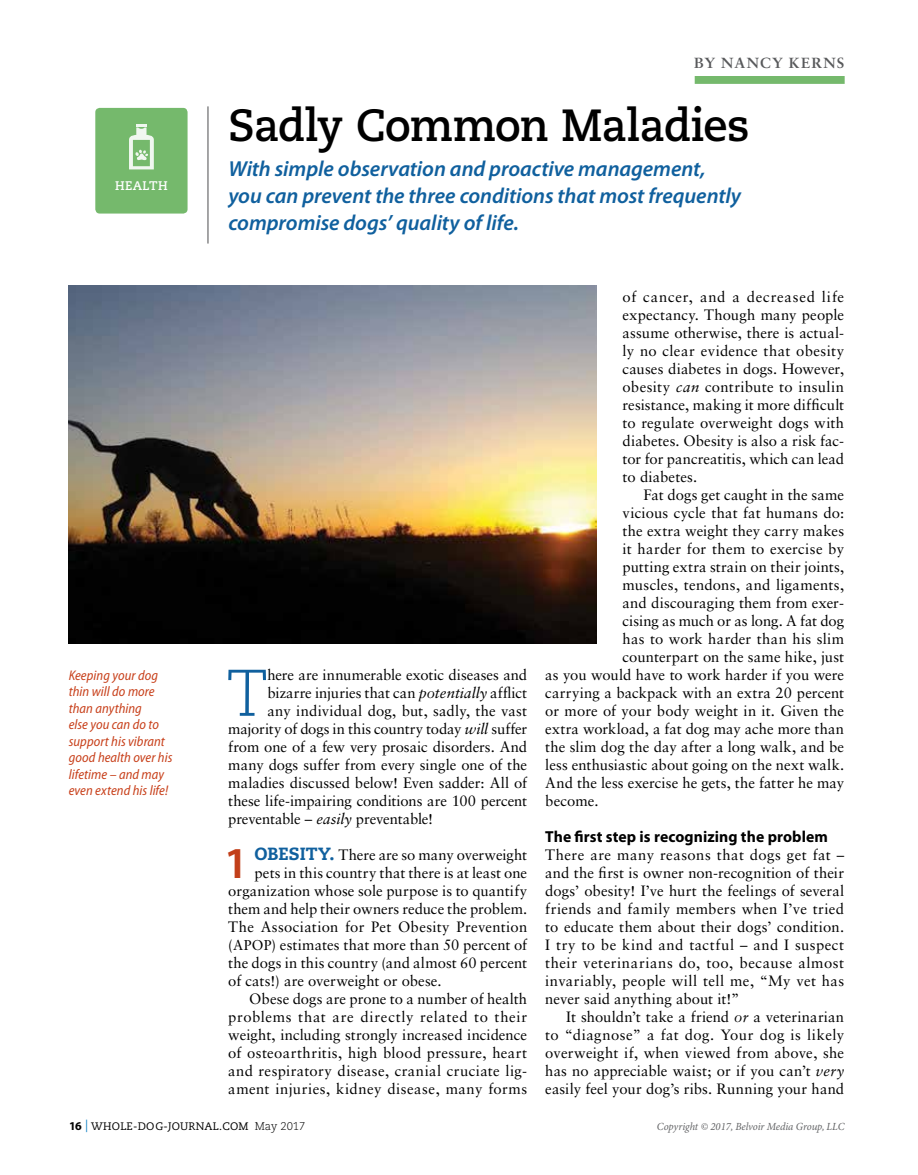
<style>
.page{position:relative;width:918px;height:1175px;background:#fff}
.page>*{position:absolute;margin:0;border:0;box-sizing:border-box;transform-origin:0 0}
.t1{font:300 65.7px "Caecilia LT Std";color:#10609e;scale:.95 1}
.t2{font:700 45px "Caecilia LT Std";letter-spacing:-.015em;color:#000;scale:.96 1}
.t3{font:600 44.4px "Myriad Pro";color:#c23f1a;scale:1.05 1}
.t4{font:italic 600 21.75px/27px "Myriad Pro";letter-spacing:-.005em;color:#10609e}
.t5{font:700 15.9px "Myriad Pro";letter-spacing:.005em;color:#000}
.t6{font:15px/18px "Sabon LT Std";letter-spacing:.005em;color:#000;text-align:justify}
.t7{font:15px "Sabon LT Std";letter-spacing:.025em;color:#000}
.t8{font:15px "Sabon LT Std";letter-spacing:.04em;color:#000}
.t9{font:15px "Sabon LT Std";letter-spacing:.035em;color:#000}
.t10{font:700 14.7px "Sabon LT Std";letter-spacing:.075em;color:#58595b}
.t11{font:italic semi-condensed 14.1px/16.5px "Myriad Pro";letter-spacing:.005em;color:#c8411c}
.t12{font:700 12.45px "Caecilia LT Std";letter-spacing:.03em;color:#fff}
.t13{font:italic 10.8px "Minion Pro";letter-spacing:-.01em;color:#636466}
.t14{font:10.8px "Caecilia LT Std";letter-spacing:.02em;color:#000}
.s1{font-style:italic}
.s2{font-family:"Caecilia LT Std";font-weight:800;font-size:17.7px;color:#10609e}
.s3{font-size:14.25px}
.s4{font-family:"Myriad Pro";font-weight:700;font-size:12px}
.s5{font-family:"Minion Pro";font-size:12.45px;color:#0079c1}
.s6{font-weight:300;font-size:11.25px}
</style>
<div class="page">
<div style="left:695px;top:76px;width:150px;height:8px;background:#75b96c"></div>
<hr style="left:208px;top:106px;width:1px;height:137px;background:#4d4d4f">
<div style="left:95px;top:108px;width:93px;height:105px;background:#75b96c;border-radius:4px"></div>
<svg style="left:129px;top:125px;width:25px;height:44px"></svg>
<img style="left:69px;top:286px;width:527px;height:358px">
<p class="t12" style="left:115px;top:178px;width:54px">HEALTH</p>
<p class="t11" style="left:69px;top:667px;width:105px">Keeping your dog thin will do more than anything<br>else you can do to support his vibrant good health over his lifetime – and may even extend his life!</p>
<p class="t10" style="left:694px;top:54px;width:150px">BY NANCY KERNS</p>
<h2 class="t2" style="left:228px;top:99px;width:544px">Sadly Common Maladies</h2>
<h3 class="t4" style="left:228px;top:154px;width:514px">With simple observation and proactive management, you can prevent the three conditions that most frequently compromise dogs’ quality of life.</h3>
<h1 class="t1" style="left:226px;top:656px;width:45px">T</h1>
<p class="t6" style="left:267px;top:665px;width:261px">here are innumerable exotic diseases and</p>
<p class="t6" style="left:267px;top:683px;width:261px">bizarre injuries that can <span class="s1">potentially</span> afflict</p>
<p class="t6" style="left:267px;top:701px;width:261px">any individual dog, but, sadly, the vast</p>
<p class="t6" style="left:228px;top:719px;width:300px">majority of dogs in this country today <span class="s1">will</span> suffer</p>
<p class="t6" style="left:228px;top:737px;width:300px">from one of a few very prosaic disorders. And</p>
<p class="t6" style="left:228px;top:755px;width:300px">many dogs suffer from every single one of the</p>
<p class="t6" style="left:228px;top:773px;width:300px">maladies discussed below! Even sadder: All of</p>
<p class="t6" style="left:228px;top:791px;width:300px">these life-impairing conditions are 100 percent</p>
<p class="t6" style="left:228px;top:809px;width:206px">preventable – <span class="s1">easily</span> preventable!</p>
<h3 class="t3" style="left:224px;top:834px;width:25px">1</h3>
<p class="t6" style="left:255px;top:845px;width:274px"><span class="s2">OBESITY.</span> There are so many overweight</p>
<p class="t6" style="left:255px;top:863px;width:274px">pets in this country that there is at least one</p>
<p class="t6" style="left:228px;top:881px;width:300px">organization whose sole purpose is to quantify</p>
<p class="t6" style="left:228px;top:899px;width:300px">them and help their owners reduce the problem.</p>
<p class="t6" style="left:228px;top:917px;width:300px">The Association for Pet Obesity Prevention</p>
<p class="t6" style="left:228px;top:935px;width:300px">(<span class="s3">APOP</span>) estimates that more than 50 percent of</p>
<p class="t6" style="left:228px;top:953px;width:300px">the dogs in this country (and almost 60 percent</p>
<p class="t6" style="left:228px;top:971px;width:215px">of cats!) are overweight or obese.</p>
<p class="t6" style="left:249px;top:989px;width:279px">Obese dogs are prone to a number of health</p>
<p class="t8" style="left:228px;top:1007px;width:300px">problems that are directly related to their</p>
<p class="t6" style="left:228px;top:1025px;width:300px">weight, including strongly increased incidence</p>
<p class="t7" style="left:228px;top:1043px;width:300px">of osteoarthritis, high blood pressure, heart</p>
<p class="t7" style="left:228px;top:1061px;width:300px">and respiratory disease, cranial cruciate lig-</p>
<p class="t9" style="left:228px;top:1079px;width:300px">ament injuries, kidney disease, many forms</p>
<p class="t6" style="left:623px;top:287px;width:223px">of cancer, and a decreased life expectancy. Though many people assume otherwise, there is actual&shy;ly no clear evidence that obesity causes diabetes in dogs. However, obesity <span class="s1">can</span> contribute to insulin resistance, making it more difficult to regulate overweight dogs with diabetes. Obesity is also a risk fac&shy;tor for pancreatitis, which can lead to diabetes.</p>
<p class="t6" style="left:644px;top:485px;width:202px">Fat dogs get caught in the same</p>
<p class="t6" style="left:623px;top:503px;width:223px">vicious cycle that fat humans do:</p>
<p class="t6" style="left:623px;top:521px;width:223px">the extra weight they carry makes</p>
<p class="t6" style="left:623px;top:539px;width:223px">it harder for them to exercise by</p>
<p class="t6" style="left:623px;top:557px;width:223px">putting extra strain on their joints,</p>
<p class="t6" style="left:623px;top:575px;width:223px">muscles, tendons, and ligaments,</p>
<p class="t6" style="left:623px;top:593px;width:223px">and discouraging them from exer-</p>
<p class="t6" style="left:623px;top:611px;width:223px">cising as much or as long. A fat dog</p>
<p class="t6" style="left:623px;top:629px;width:223px">has to work harder than his slim</p>
<p class="t6" style="left:623px;top:647px;width:223px">counterpart on the same hike, just</p>
<p class="t6" style="left:545px;top:665px;width:300px">as you would have to work harder if you were</p>
<p class="t6" style="left:545px;top:683px;width:300px">carrying a backpack with an extra 20 percent</p>
<p class="t6" style="left:545px;top:701px;width:300px">or more of your body weight in it. Given the</p>
<p class="t6" style="left:545px;top:719px;width:300px">extra workload, a fat dog may ache more than</p>
<p class="t6" style="left:545px;top:737px;width:300px">the slim dog the day after a long walk, and be</p>
<p class="t6" style="left:545px;top:755px;width:300px">less enthusiastic about going on the next walk.</p>
<p class="t6" style="left:545px;top:773px;width:300px">And the less exercise he gets, the fatter he may</p>
<p class="t6" style="left:545px;top:791px;width:55px">become.</p>
<p class="t5" style="left:545px;top:826px;width:284px">The first step is recognizing the problem</p>
<p class="t6" style="left:545px;top:845px;width:300px">There are many reasons that dogs get fat – and the first is owner non-recognition of their dogs’ obesity! I’ve hurt the feelings of several friends and family members when I’ve tried to educate them about their dogs’ condition.<br>I try to be kind and tactful – and I suspect their veterinarians do, too, because almost invariably, people will tell me, “My vet has never said anything about it!”</p>
<p class="t6" style="left:545px;top:1007px;width:300px;text-indent:21px">It shouldn’t take a friend <span class="s1">or</span> a veterinarian to “diagnose” a fat dog. Your dog is likely overweight if, when viewed from above, she has no appreciable waist; or if you can’t <span class="s1">very </span>easily feel your dog’s ribs. Running your hand</p>
<p class="t14" style="left:69px;top:1120px;width:238px"><span class="s4">16</span> <span class="s5">|</span> WHOLE-DOG-JOURNAL.COM <span class="s6">May 2017</span></p>
<p class="t13" style="left:657px;top:1120px;width:189px">Copyright © 2017, Belvoir Media Group, LLC</p>
</div>
